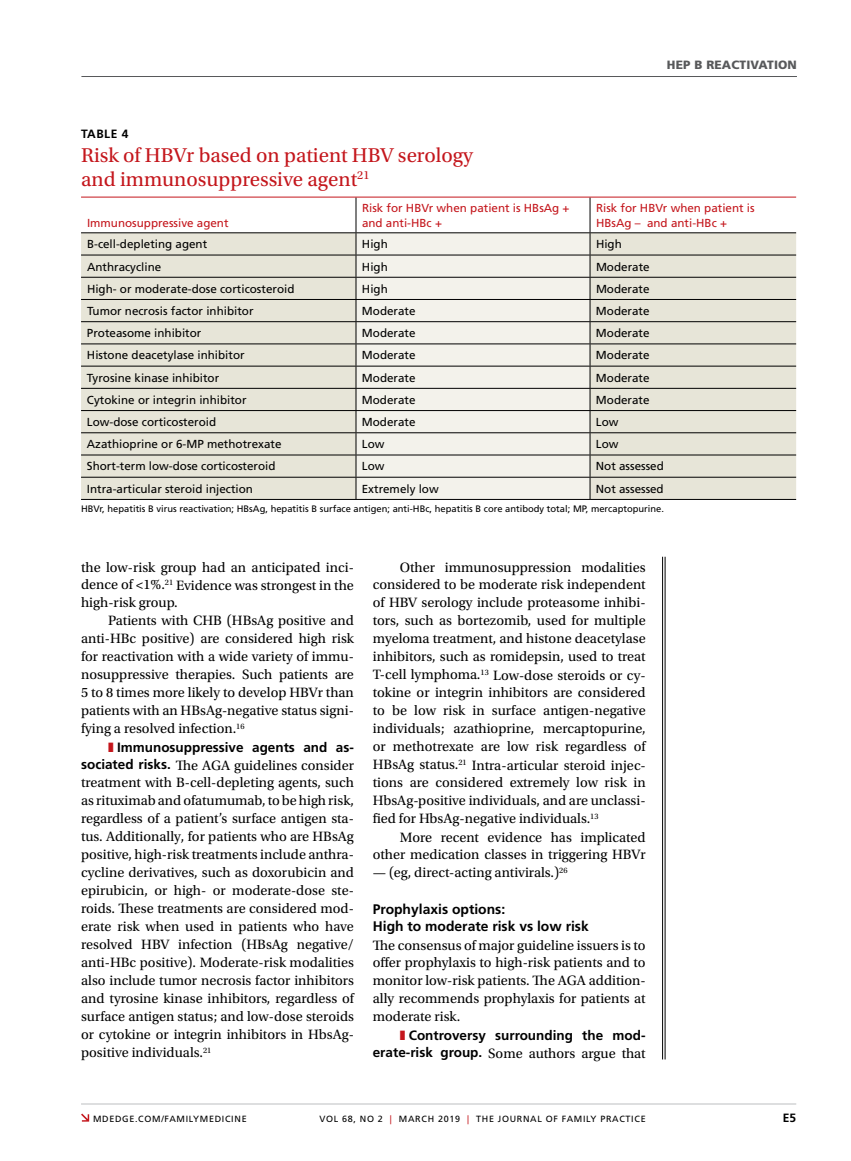
<style>
.page{position:relative;width:851px;height:1161px;background:#fff}
.page>*{position:absolute;margin:0;border:0;box-sizing:border-box;transform-origin:0 0}
.t1{font:21px/24px "Utopia Std";color:#c4161c}
.t2{font:14.25px/18px "Utopia Std";color:#000;text-align:justify}
.t3{font:700 13.8px/18px "Frutiger LT Std";color:#000}
.t4{font:700 13.5px "Frutiger LT Std";color:#000}
.t5{font:900 12px "Frutiger LT Std";letter-spacing:.01em;color:#58595b}
.t6{font:700 12px "Frutiger LT Std";letter-spacing:.04em;color:#000}
.t7{font:11.7px "Frutiger LT Std";color:#000}
.t8{font:11.7px/15px "Frutiger LT Std";color:#c4161c}
.t9{font:9.3px "Frutiger LT Std";color:#000}
.t10{font:9px "Frutiger LT Std";letter-spacing:.075em;color:#000}
.s1{color:#c4161c}
.s2{font-family:"Frutiger LT Std";font-weight:700;font-size:13.5px}
</style>
<div class="page">
<hr style="left:81px;top:76px;width:716px;height:1px;background:#58595b">
<svg style="left:81px;top:1114px;width:8px;height:8px"></svg>
<hr style="left:81px;top:1104px;width:715px;height:1px;background:#bcbec0">
<hr style="left:664px;top:557px;width:1px;height:502px;background:#000">
<hr style="left:662px;top:557px;width:1px;height:502px;background:#000">
<div style="left:81px;top:233px;width:715px;height:266px;background:#e7e5d8"></div>
<div style="left:356px;top:233px;width:233px;height:266px;background:#f3f2eb"></div>
<hr style="left:355px;top:197px;width:1px;height:35px;background:#000">
<hr style="left:589px;top:197px;width:1px;height:35px;background:#000">
<hr style="left:81px;top:232px;width:275px;height:1px;background:#000">
<hr style="left:356px;top:232px;width:234px;height:1px;background:#000">
<hr style="left:590px;top:232px;width:206px;height:1px;background:#000">
<hr style="left:81px;top:255px;width:275px;height:1px;background:#000">
<hr style="left:356px;top:255px;width:234px;height:1px;background:#000">
<hr style="left:590px;top:255px;width:206px;height:1px;background:#000">
<hr style="left:81px;top:277px;width:275px;height:1px;background:#000">
<hr style="left:356px;top:277px;width:234px;height:1px;background:#000">
<hr style="left:590px;top:277px;width:206px;height:1px;background:#000">
<hr style="left:81px;top:299px;width:275px;height:1px;background:#000">
<hr style="left:356px;top:299px;width:234px;height:1px;background:#000">
<hr style="left:590px;top:299px;width:206px;height:1px;background:#000">
<hr style="left:81px;top:321px;width:275px;height:1px;background:#000">
<hr style="left:356px;top:321px;width:234px;height:1px;background:#000">
<hr style="left:590px;top:321px;width:206px;height:1px;background:#000">
<hr style="left:81px;top:344px;width:275px;height:1px;background:#000">
<hr style="left:356px;top:344px;width:234px;height:1px;background:#000">
<hr style="left:590px;top:344px;width:206px;height:1px;background:#000">
<hr style="left:81px;top:366px;width:275px;height:1px;background:#000">
<hr style="left:356px;top:366px;width:234px;height:1px;background:#000">
<hr style="left:590px;top:366px;width:206px;height:1px;background:#000">
<hr style="left:81px;top:388px;width:275px;height:1px;background:#000">
<hr style="left:356px;top:388px;width:234px;height:1px;background:#000">
<hr style="left:590px;top:388px;width:206px;height:1px;background:#000">
<hr style="left:81px;top:410px;width:275px;height:1px;background:#000">
<hr style="left:356px;top:410px;width:234px;height:1px;background:#000">
<hr style="left:590px;top:410px;width:206px;height:1px;background:#000">
<hr style="left:81px;top:432px;width:275px;height:1px;background:#000">
<hr style="left:356px;top:432px;width:234px;height:1px;background:#000">
<hr style="left:590px;top:432px;width:206px;height:1px;background:#000">
<hr style="left:81px;top:455px;width:275px;height:1px;background:#000">
<hr style="left:356px;top:455px;width:234px;height:1px;background:#000">
<hr style="left:590px;top:455px;width:206px;height:1px;background:#000">
<hr style="left:81px;top:477px;width:275px;height:1px;background:#000">
<hr style="left:356px;top:477px;width:234px;height:1px;background:#000">
<svg style="left:355px;top:233px;width:1px;height:266px"></svg>
<hr style="left:590px;top:477px;width:206px;height:1px;background:#000">
<svg style="left:589px;top:233px;width:1px;height:266px"></svg>
<hr style="left:81px;top:499px;width:275px;height:1px;background:#000">
<hr style="left:356px;top:499px;width:234px;height:1px;background:#000">
<hr style="left:590px;top:499px;width:206px;height:1px;background:#000">
<hr style="left:81px;top:197px;width:275px;height:1px;background:#c4161c">
<hr style="left:356px;top:197px;width:234px;height:1px;background:#c4161c">
<hr style="left:590px;top:197px;width:206px;height:1px;background:#c4161c">
<p class="t5" style="left:667px;top:58px;width:131px">HEP B REACTIVATION</p>
<p class="t6" style="left:81px;top:126px;width:49px">TABLE 4</p>
<h1 class="t1" style="left:81px;top:143px;width:393px">Risk of HBVr based on patient HBV serology and immunosuppressive agent<sup>21</sup></h1>
<p class="t8" style="left:87px;top:215px;width:143px">Immunosuppressive agent</p>
<p class="t8" style="left:362px;top:200px;width:209px">Risk for HBVr when patient is HBsAg + and anti-HBc +</p>
<p class="t8" style="left:596px;top:200px;width:160px">Risk for HBVr when patient is<br>HBsAg – and anti-HBc +</p>
<p class="t7" style="left:87px;top:237px;width:122px">B-cell-depleting agent</p>
<p class="t7" style="left:362px;top:237px;width:27px">High</p>
<p class="t7" style="left:596px;top:237px;width:27px">High</p>
<p class="t7" style="left:87px;top:260px;width:76px">Anthracycline</p>
<p class="t7" style="left:362px;top:260px;width:27px">High</p>
<p class="t7" style="left:596px;top:260px;width:55px">Moderate</p>
<p class="t7" style="left:87px;top:282px;width:209px">High- or moderate-dose corticosteroid</p>
<p class="t7" style="left:362px;top:282px;width:27px">High</p>
<p class="t7" style="left:596px;top:282px;width:55px">Moderate</p>
<p class="t7" style="left:87px;top:304px;width:168px">Tumor necrosis factor inhibitor</p>
<p class="t7" style="left:362px;top:304px;width:55px">Moderate</p>
<p class="t7" style="left:596px;top:304px;width:55px">Moderate</p>
<p class="t7" style="left:87px;top:326px;width:116px">Proteasome inhibitor</p>
<p class="t7" style="left:362px;top:326px;width:55px">Moderate</p>
<p class="t7" style="left:596px;top:326px;width:55px">Moderate</p>
<p class="t7" style="left:87px;top:348px;width:159px">Histone deacetylase inhibitor</p>
<p class="t7" style="left:362px;top:348px;width:55px">Moderate</p>
<p class="t7" style="left:596px;top:348px;width:55px">Moderate</p>
<p class="t7" style="left:87px;top:371px;width:134px">Tyrosine kinase inhibitor</p>
<p class="t7" style="left:362px;top:371px;width:55px">Moderate</p>
<p class="t7" style="left:596px;top:371px;width:55px">Moderate</p>
<p class="t7" style="left:87px;top:393px;width:161px">Cytokine or integrin inhibitor</p>
<p class="t7" style="left:362px;top:393px;width:55px">Moderate</p>
<p class="t7" style="left:596px;top:393px;width:55px">Moderate</p>
<p class="t7" style="left:87px;top:415px;width:131px">Low-dose corticosteroid</p>
<p class="t7" style="left:362px;top:415px;width:55px">Moderate</p>
<p class="t7" style="left:596px;top:415px;width:24px">Low</p>
<p class="t7" style="left:87px;top:437px;width:196px">Azathioprine or 6-MP methotrexate</p>
<p class="t7" style="left:362px;top:437px;width:24px">Low</p>
<p class="t7" style="left:596px;top:437px;width:24px">Low</p>
<p class="t7" style="left:87px;top:460px;width:190px">Short-term low-dose corticosteroid</p>
<p class="t7" style="left:362px;top:460px;width:24px">Low</p>
<p class="t7" style="left:596px;top:460px;width:69px">Not assessed</p>
<p class="t7" style="left:87px;top:482px;width:168px">Intra-articular steroid injection</p>
<p class="t7" style="left:362px;top:482px;width:78px">Extremely low</p>
<p class="t7" style="left:596px;top:482px;width:69px">Not assessed</p>
<p class="t9" style="left:81px;top:504px;width:584px">HBVr, hepatitis B virus reactivation; HBsAg, hepatitis B surface antigen; anti-HBc, hepatitis B core antibody total; MP, mercaptopurine.</p>
<p class="t2" style="left:81px;top:558px;width:274px">the low-risk group had an anticipated inci&shy;dence of &lt;1%.<sup>21</sup> Evidence was strongest in the high-risk group.</p>
<p class="t2" style="left:81px;top:612px;width:274px;text-indent:27px">Patients with CHB (HBsAg positive and anti-HBc positive) are considered high risk for reactivation with a wide variety of immu&shy;nosuppressive therapies. Such patients are 5 to 8 times more likely to develop HBVr than patients with an HBsAg-negative status signi&shy;fying a resolved infection.<sup>16</sup></p>
<p class="t4" style="left:108px;top:739px;width:247px"><span class="s1">❚</span> Immunosuppressive agents and as-</p>
<p class="t2" style="left:81px;top:756px;width:274px"><span class="s2">sociated risks.</span> The AGA guidelines consider treatment with B-cell-depleting agents, such as rituximab and ofatumumab, to be high risk, regardless of a patient’s surface antigen sta&shy;tus. Additionally, for patients who are HBsAg positive, high-risk treatments include anthra&shy;cycline derivatives, such as doxorubicin and epirubicin, or high- or moderate-dose ste&shy;roids. These treatments are considered mod&shy;erate risk when used in patients who have resolved HBV infection (HBsAg negative/ anti-HBc positive). Moderate-risk modalities also include tumor necrosis factor inhibitors and tyrosine kinase inhibitors, regardless of surface antigen status; and low-dose steroids or cytokine or integrin inhibitors in HbsAg&shy;positive individuals.<sup>21</sup></p>
<p class="t2" style="left:373px;top:558px;width:274px;text-indent:27px">Other immunosuppression modalities considered to be moderate risk independent of HBV serology include proteasome inhibi&shy;tors, such as bortezomib, used for multiple myeloma treatment, and histone deacetylase inhibitors, such as romidepsin, used to treat T-cell lymphoma.<sup>13</sup> Low-dose steroids or cy&shy;tokine or integrin inhibitors are considered to be low risk in surface antigen-negative individuals; azathioprine, mercaptopurine, or methotrexate are low risk regardless of HBsAg status.<sup>21</sup> Intra-articular steroid injec&shy;tions are considered extremely low risk in HbsAg-positive individuals, and are unclassi&shy;fied for HbsAg-negative individuals.<sup>13</sup></p>
<p class="t2" style="left:373px;top:828px;width:274px;text-align:right">More recent evidence has implicated other medication classes in triggering HBVr</p>
<p class="t2" style="left:373px;top:864px;width:196px">— (eg, direct-acting antivirals.)<sup>26</sup></p>
<p class="t3" style="left:373px;top:900px;width:217px">Prophylaxis options:<br>High to moderate risk vs low risk</p>
<p class="t2" style="left:373px;top:936px;width:274px">The consensus of major guideline issuers is to offer prophylaxis to high-risk patients and to monitor low-risk patients. The AGA addition&shy;ally recommends prophylaxis for patients at moderate risk.</p>
<p class="t4" style="left:400px;top:1027px;width:247px"><span class="s1">❚</span> Controversy surrounding the mod-</p>
<p class="t2" style="left:373px;top:1044px;width:274px"><span class="s2">erate-risk group.</span> Some authors argue that</p>
<p class="t10" style="left:93px;top:1113px;width:155px">MDEDGE.COM/FAMILYMEDICINE</p>
<p class="t10" style="left:319px;top:1113px;width:328px">VOL 68, NO 2 <span class="s1">|</span> MARCH 2019 <span class="s1">|</span> THE JOURNAL OF FAMILY PRACTICE</p>
<p class="t6" style="left:782px;top:1111px;width:15px">E5</p>
</div>
